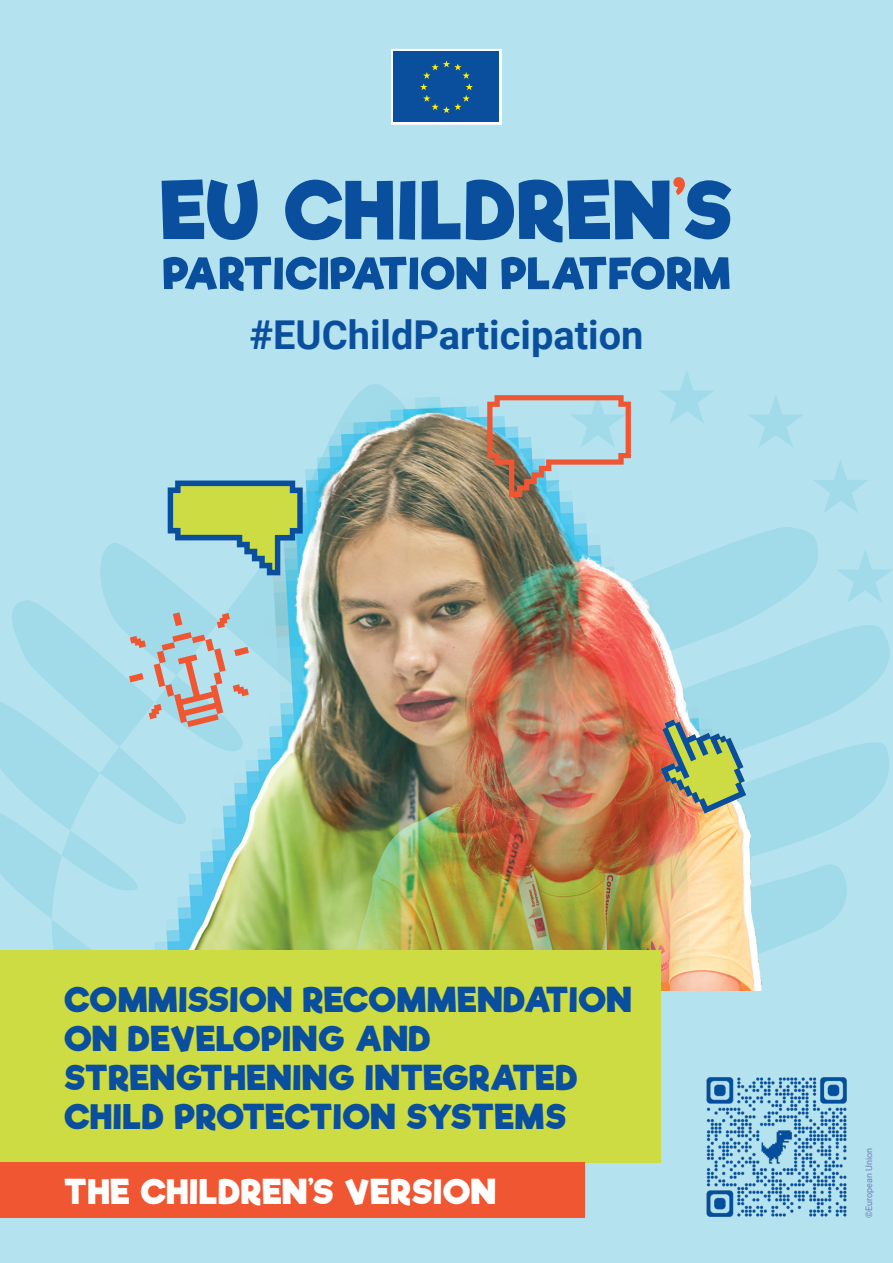
<style>
.page{position:relative;width:893px;height:1263px;background:#b5e2ef}
.page>*{position:absolute;margin:0;border:0;box-sizing:border-box;transform-origin:0 0}
.EUChildParticipation_roboto{font:700 39.75px "Roboto";color:#0a4f9e}
.t1{font:700 33px/39px "Riffic";color:#0a4f9e}
.t2{font:700 33px "Riffic";color:#fff}
.image_copyright{font:9px "Roboto";color:#7080bc}
</style>
<div class="page">
<svg style="left:162px;top:179px;width:96px;height:61px"></svg>
<svg style="left:285px;top:180px;width:108px;height:60px"></svg>
<svg style="left:399px;top:181px;width:16px;height:59px"></svg>
<svg style="left:421px;top:180px;width:39px;height:59px"></svg>
<svg style="left:466px;top:177px;width:265px;height:65px"></svg>
<svg style="left:163px;top:257px;width:323px;height:34px"></svg>
<svg style="left:501px;top:257px;width:229px;height:34px"></svg>
<svg style="left:51px;top:920px;width:76px;height:31px"></svg>
<svg style="left:660px;top:603px;width:230px;height:426px"></svg>
<svg style="left:685px;top:371px;width:207px;height:232px"></svg>
<img style="left:127px;top:377px;width:639px;height:614px">
<svg style="left:487px;top:395px;width:144px;height:102px"></svg>
<svg style="left:0;top:480px;width:303px;height:439px"></svg>
<svg style="left:660px;top:719px;width:86px;height:94px;background:#9ca67b"></svg>
<div style="left:0;top:951px;width:660px;height:212px;background:#ccdc42"></div>
<div style="left:0;top:1163px;width:585px;height:55px;background:#f05632"></div>
<img style="left:706px;top:1077px;width:141px;height:140px">
<svg style="left:391px;top:49px;width:111px;height:76px;background:#2965a4"></svg>
<p class="EUChildParticipation_roboto" style="left:249px;top:307px;width:395px">#EUChildParticipation</p>
<p class="t1" style="left:64px;top:981px;width:570px">COMMISSION RECOMMENDATION<br>ON DEVELOPING AND<br>STRENGTHENING INTEGRATED<br>CHILD PROTECTION SYSTEMS</p>
<p class="t2" style="left:64px;top:1171px;width:434px">THE CHILDREN’S VERSION</p>
<p class="image_copyright" style="left:863px;top:1218px;width:72px;rotate:-90deg">©European Union</p>
</div>
